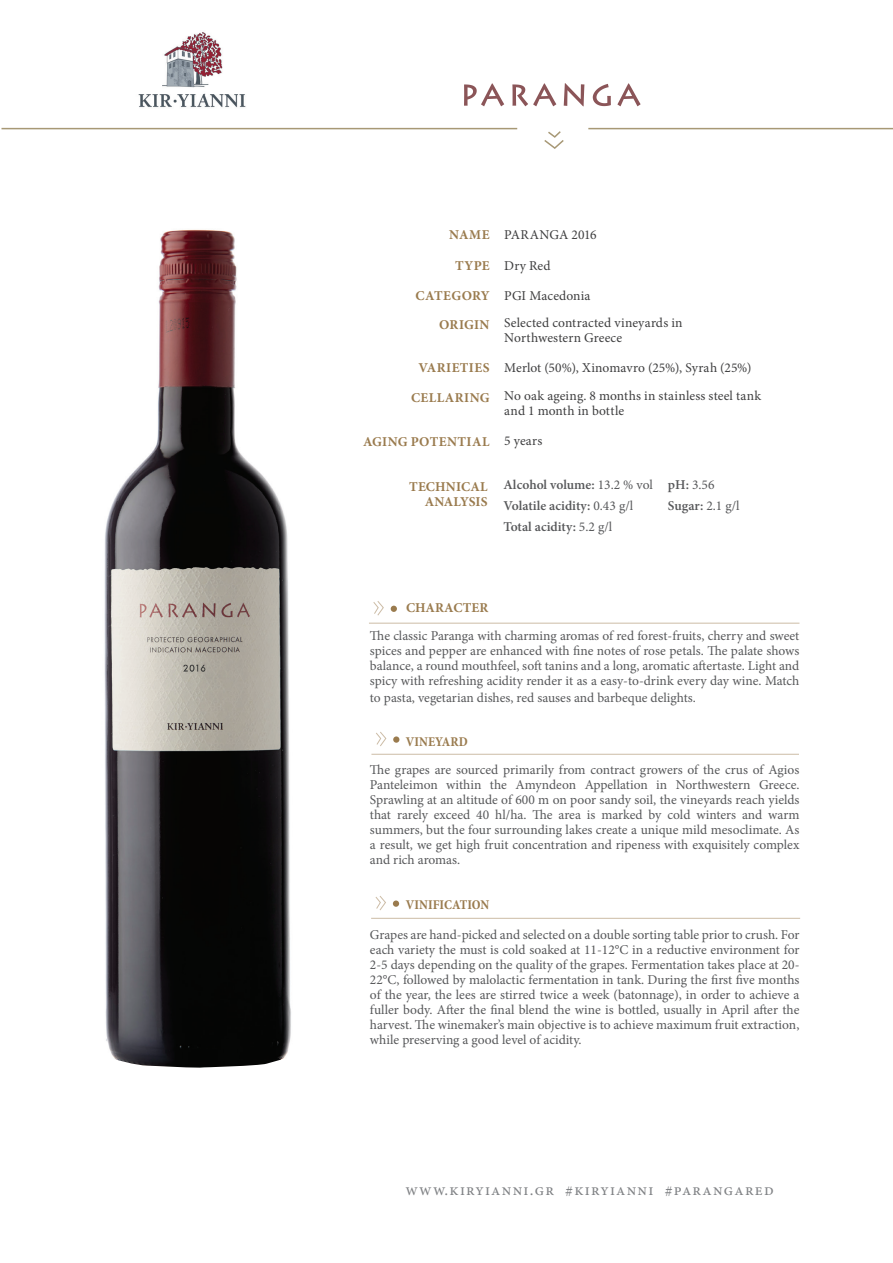
<style>
.page{position:relative;width:893px;height:1263px;background:#fff}
.page>*{position:absolute;margin:0;border:0;box-sizing:border-box;transform-origin:0 0}
.t1{font:16.5px "Minion Pro";letter-spacing:.075em;color:#808285}
.t2{font:13.5px/15px "Minion Pro";color:#57585a;text-align:justify}
.t3{font:13.5px/27px "Minion Pro";letter-spacing:.005em;color:#3e3e3f}
.t4{font:600 13.5px/21px "Minion Pro";color:#57585a}
.t5{font:700 13.5px/28.5px "Minion Pro";letter-spacing:.01em;color:#9a7b4e;text-align:right}
.t6{font:700 condensed 13.5px "Minion Pro";color:#9a7b4e}
.t7{font:700 13.5px "Minion Pro";letter-spacing:.03em;color:#9a7b4e}
.t8{font:700 13.5px "Minion Pro";letter-spacing:.035em;color:#9a7b4e}
.s1{font-weight:400}
.s2{font-weight:600}
</style>
<div class="page">
<img style="left:104px;top:229px;width:187px;height:826px">
<img style="left:138px;top:32px;width:108px;height:76px">
<hr style="left:2px;top:128px;width:515px;height:1px;background:#a79875">
<hr style="left:588px;top:128px;width:305px;height:1px;background:#a79875">
<svg style="left:544px;top:131px;width:20px;height:18px"></svg>
<hr style="left:369px;top:623px;width:430px;height:1px;background:#ccbca6">
<svg style="left:391px;top:606px;width:6px;height:6px"></svg>
<svg style="left:373px;top:601px;width:11px;height:15px"></svg>
<hr style="left:371px;top:918px;width:429px;height:1px;background:#ccbca6">
<div style="left:393px;top:900px;width:6px;height:7px;background:#9a7b4e;border-radius:50%"></div>
<svg style="left:375px;top:896px;width:11px;height:15px"></svg>
<hr style="left:371px;top:754px;width:428px;height:1px;background:#ccbca6">
<div style="left:393px;top:736px;width:6px;height:7px;background:#9a7b4e;border-radius:50%"></div>
<svg style="left:376px;top:732px;width:11px;height:14px"></svg>
<svg style="left:464px;top:83px;width:177px;height:24px"></svg>
<svg style="left:112px;top:1055px;width:174px;height:13px"></svg>
<p class="t5" style="left:449px;top:220px;width:42px">NAME</p>
<p class="t5" style="left:455px;top:251px;width:36px">TYPE</p>
<p class="t5" style="left:416px;top:282px;width:76px">CATEGORY<br>ORIGIN</p>
<p class="t7" style="left:418px;top:359px;width:73px">VARIETIES</p>
<p class="t8" style="left:411px;top:389px;width:80px">CELLARING</p>
<p class="t5" style="left:363px;top:427px;width:128px">AGING POTENTIAL</p>
<p class="t3" style="left:504px;top:221px;width:94px">PARANGA 2016</p>
<p class="t3" style="left:504px;top:252px;width:48px">Dry Red</p>
<p class="t3" style="left:504px;top:282px;width:180px">PGI Macedonia<br>Selected contracted vineyards in</p>
<p class="t3" style="left:504px;top:324px;width:119px">Northwestern Greece</p>
<p class="t3" style="left:504px;top:353px;width:259px;line-height:28.5px">Merlot (50%), Xinomavro (25%), Syrah (25%)<br>No oak ageing. 8 months in stainless steel tank</p>
<p class="t3" style="left:504px;top:397px;width:121px">and 1 month in bottle</p>
<p class="t3" style="left:504px;top:427px;width:40px">5 years</p>
<p class="t4" style="left:503px;top:474px;width:151px">Alcohol volume: <span class="s1">13.2 % vol<br></span>Volatile acidity: <span class="s1">0.43 g/l<br></span>Total acidity: <span class="s1">5.2 g/l</span></p>
<p class="t5" style="left:409px;top:479px;width:80px;line-height:15px">TECHNICAL<br>ANALYSIS</p>
<p class="t2" style="left:668px;top:474px;width:73px;line-height:21px"><span class="s2">pH:</span> 3.56<br><span class="s2">Sugar:</span> 2.1 g/l</p>
<p class="t5" style="left:406px;top:593px;width:84px">CHARACTER</p>
<p class="t2" style="left:370px;top:629px;width:431px">The classic Paranga with charming aromas of red forest-fruits, cherry and sweet spices and pepper are enhanced with fine notes of rose petals. The palate shows balance, a round mouthfeel, soft tanins and a long, aromatic aftertaste. Light and spicy with refreshing acidity render it as a easy-to-drink every day wine. Match</p>
<p class="t2" style="left:370px;top:690px;width:328px">to pasta, vegetarian dishes, red sauses and barbeque delights.</p>
<p class="t6" style="left:406px;top:732px;width:63px">VINEYARD</p>
<p class="t2" style="left:370px;top:762px;width:431px">The grapes are sourced primarily from contract growers of the crus of Agios Panteleimon within the Amyndeon Appellation in Northwestern Greece.<br>Sprawling at an altitude of 600 m on poor sandy soil, the vineyards reach yields that rarely exceed 40 hl/ha. The area is marked by cold winters and warm summers, but the four surrounding lakes create a unique mild mesoclimate. As a result, we get high fruit concentration and ripeness with exquisitely complex and rich aromas.</p>
<p class="t6" style="left:406px;top:895px;width:85px">VINIFICATION</p>
<p class="t2" style="left:370px;top:927px;width:431px">Grapes are hand-picked and selected on a double sorting table prior to crush. For each variety the must is cold soaked at 11-12°C in a reductive environment for 2-5 days depending on the quality of the grapes. Fermentation takes place at 20- 22°C, followed by malolactic fermentation in tank. During the first five months of the year, the lees are stirred twice a week (batonnage), in order to achieve a fuller body. After the final blend the wine is bottled, usually in April after the harvest. The winemaker’s main objective is to achieve maximum fruit extraction, while preserving a good level of acidity.</p>
<p class="t1" style="left:405px;top:1178px;width:370px">www.kiryianni.gr #kiryianni #parangared</p>
</div>
